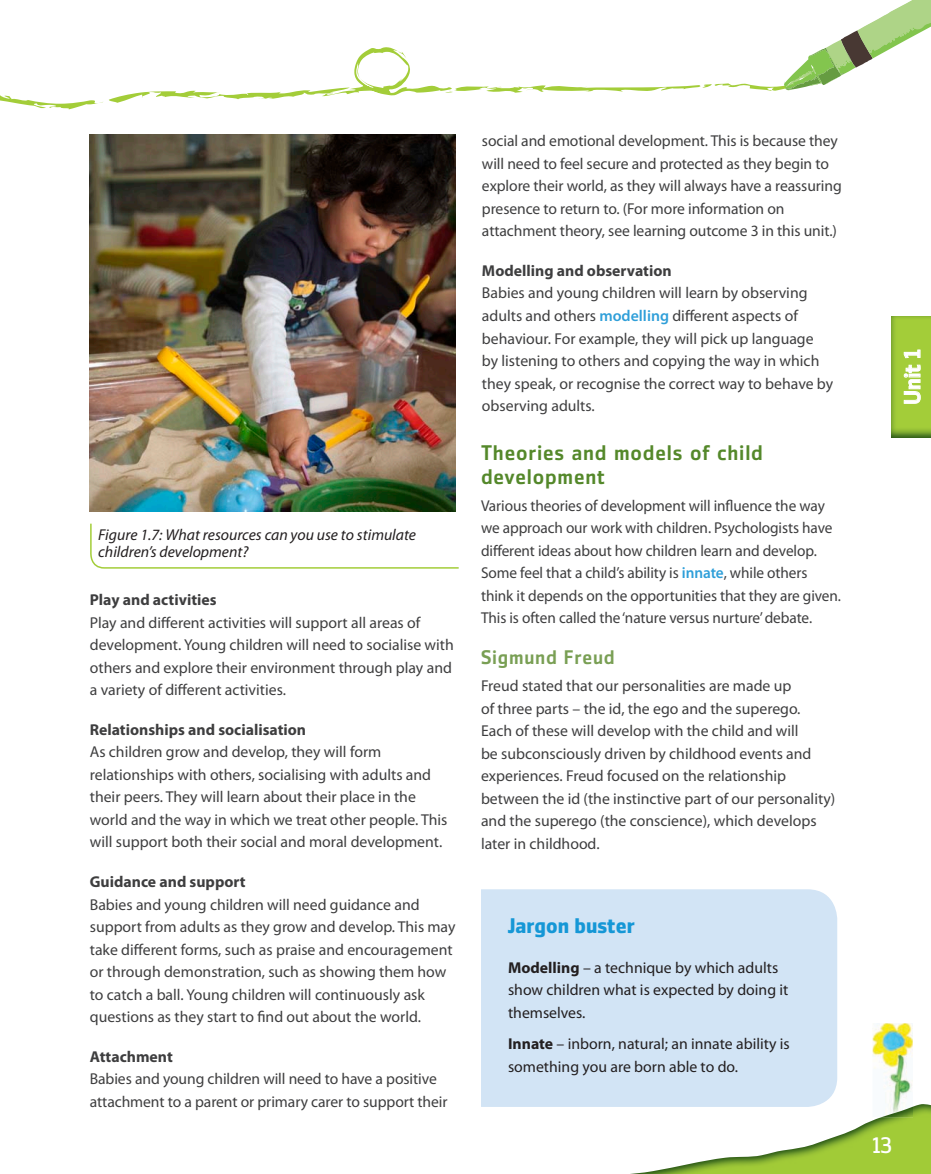
<style>
.page{position:relative;width:931px;height:1174px;background:#fff}
.page>*{position:absolute;margin:0;border:0;box-sizing:border-box;transform-origin:0 0}
.t1{font:500 22.5px "Zemestro Std";color:#fff}
.t2{font:22.35px "Zemestro Std";color:#fff}
.t3{font:500 21px/24px "Zemestro Std";letter-spacing:.04em;color:#54882a}
.t4{font:700 21px "Zemestro Std";color:#1597d6}
.t5{font:500 19.5px "Zemestro Std";letter-spacing:.04em;color:#799f54}
.t6{font:15.75px/22.5px "Myriad Pro";color:#3e3e3f}
.t7{font:15.75px/22.5px "Myriad Pro";color:#231f20}
.t8{font:700 15.75px "Myriad Pro";color:#3e3e3f}
.t9{font:italic 15.75px/17.2px "Myriad Pro";color:#231f20}
.s1{font-weight:600;color:#2f9fd9}
.s2{font-weight:700}
</style>
<div class="page">
<img style="left:619px;top:1104px;width:312px;height:69px">
<img style="left:892px;top:316px;width:39px;height:122px">
<svg style="left:903px;top:364px;width:18px;height:40px"></svg>
<svg style="left:903px;top:349px;width:18px;height:9px"></svg>
<img style="left:90px;top:134px;width:365px;height:377px">
<svg style="left:90px;top:523px;width:369px;height:46px"></svg>
<div style="left:481px;top:889px;width:356px;height:217px;background:#d2e4f5"></div>
<img style="left:872px;top:1023px;width:41px;height:93px">
<img style="left:882px;top:1106px;width:31px;height:10px">
<svg style="left:0;top:0;width:931px;height:109px"></svg>
<p class="t9" style="left:98px;top:525px;width:319px">Figure 1.7: What resources can you use to stimulate children’s development?</p>
<p class="t8" style="left:90px;top:589px;width:128px">Play and activities</p>
<p class="t6" style="left:90px;top:611px;width:365px">Play and different activities will support all areas of development. Young children will need to socialise with others and explore their environment through play and a variety of different activities.</p>
<p class="t8" style="left:90px;top:719px;width:218px">Relationships and socialisation</p>
<p class="t6" style="left:90px;top:741px;width:359px">As children grow and develop, they will form relationships with others, socialising with adults and their peers. They will learn about their place in the world and the way in which we treat other people. This will support both their social and moral development.</p>
<p class="t8" style="left:90px;top:871px;width:157px">Guidance and support</p>
<p class="t6" style="left:90px;top:893px;width:367px">Babies and young children will need guidance and support from adults as they grow and develop. This may take different forms, such as praise and encouragement or through demonstration, such as showing them how to catch a ball. Young children will continuously ask questions as they start to find out about the world.</p>
<p class="t8" style="left:90px;top:1045px;width:85px">Attachment</p>
<p class="t6" style="left:90px;top:1067px;width:359px">Babies and young children will need to have a positive attachment to a parent or primary carer to support their</p>
<p class="t6" style="left:482px;top:130px;width:361px">social and emotional development. This is because they will need to feel secure and protected as they begin to explore their world, as they will always have a reassuring presence to return to. (For more information on attachment theory, see learning outcome 3 in this unit.)</p>
<p class="t8" style="left:482px;top:260px;width:191px">Modelling and observation</p>
<p class="t6" style="left:482px;top:282px;width:353px">Babies and young children will learn by observing adults and others <span class="s1">modelling</span> different aspects of behaviour. For example, they will pick up language by listening to others and copying the way in which they speak, or recognise the correct way to behave by observing adults.</p>
<h3 class="t3" style="left:481px;top:440px;width:283px">Theories and models of child development</h3>
<p class="t6" style="left:481px;top:494px;width:362px">Various theories of development will influence the way we approach our work with children. Psychologists have different ideas about how children learn and develop.<br>Some feel that a child’s ability is <span class="s1">innate</span>, while others think it depends on the opportunities that they are given.<br>This is often called the ‘nature versus nurture’ debate.</p>
<p class="t5" style="left:481px;top:645px;width:135px">Sigmund Freud</p>
<p class="t6" style="left:481px;top:674px;width:356px">Freud stated that our personalities are made up<br>of three parts – the id, the ego and the superego.<br>Each of these will develop with the child and will<br>be subconsciously driven by childhood events and experiences. Freud focused on the relationship between the id (the instinctive part of our personality) and the superego (the conscience), which develops later in childhood.</p>
<h3 class="t4" style="left:508px;top:912px;width:128px">Jargon buster</h3>
<p class="t7" style="left:508px;top:956px;width:282px"><span class="s2">Modelling</span> – a technique by which adults show children what is expected by doing it themselves.</p>
<p class="t7" style="left:508px;top:1032px;width:283px"><span class="s2">Innate</span> – inborn, natural; an innate ability is something you are born able to do.</p>
<h1 class="t1" style="left:898px;top:404px;width:56px;rotate:-90deg">Unit 1</h1>
<h2 class="t2" style="left:873px;top:1131px;width:21px">13</h2>
</div>
